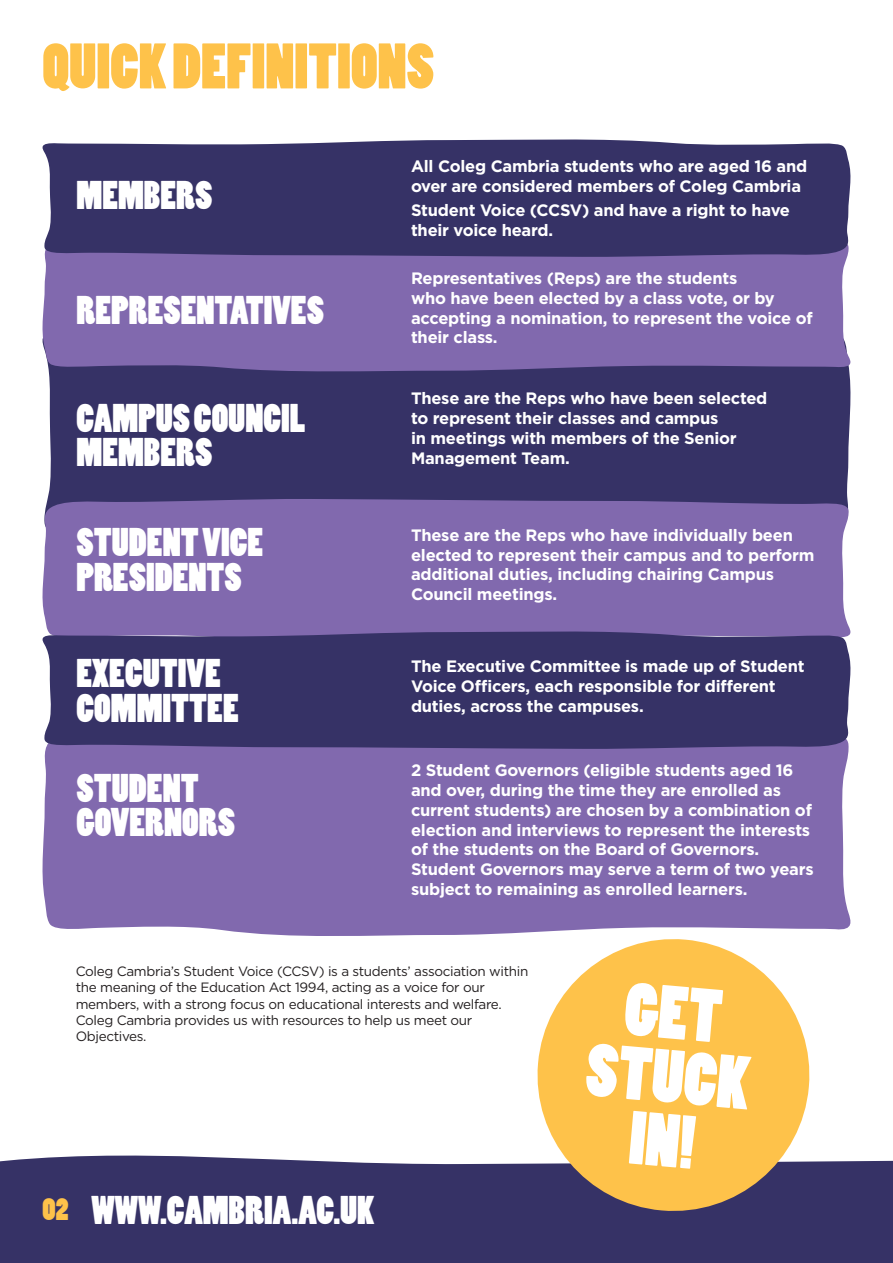
<style>
.page{position:relative;width:893px;height:1263px;background:#fff}
.page>*{position:absolute;margin:0;border:0;box-sizing:border-box;transform-origin:0 0}
.t1{font:70.35px/64.1px "Poplar Std";color:#fff;text-align:center}
.t2{font:60px "Poplar Std";color:#fec24a}
.t3{font:37.5px "Poplar Std";color:#fff}
.t4{font:29.55px "Poplar Std";color:#fec24a}
.t5{font:700 16.5px/19.8px "Gotham";letter-spacing:-.015em;color:#fff}
.t6{font:13.5px/16.2px "Gotham";letter-spacing:-.025em;color:#231f20}
</style>
<div class="page">
<div style="left:47px;top:374px;width:804px;height:125px;background:#363266"></div>
<div style="left:42px;top:257px;width:809px;height:117px;background:#8169ae"></div>
<div style="left:0;top:1155px;width:893px;height:108px;background:#363266"></div>
<div style="left:42px;top:139px;width:809px;height:118px;background:#363266"></div>
<div style="left:42px;top:499px;width:808px;height:130px;background:#8169ae"></div>
<div style="left:42px;top:749px;width:809px;height:187px;background:#8169ae"></div>
<svg style="left:42px;top:629px;width:809px;height:120px;background:#3c376c"></svg>
<svg style="left:531px;top:933px;width:284px;height:284px;fill:#fec24a"></svg>
<p class="t2" style="left:43px;top:33px;width:393px">QUICK DEFINITIONS</p>
<p class="t3" style="left:77px;top:175px;width:137px">MEMBERS</p>
<p class="t3" style="left:77px;top:290px;width:249px">REPRESENTATIVES</p>
<p class="t3" style="left:77px;top:397px;width:230px">CAMPUS COUNCIL</p>
<p class="t3" style="left:77px;top:432px;width:137px">MEMBERS</p>
<p class="t3" style="left:77px;top:522px;width:188px">STUDENT VICE</p>
<p class="t3" style="left:77px;top:556px;width:167px">PRESIDENTS</p>
<p class="t3" style="left:77px;top:652px;width:146px">EXECUTIVE</p>
<p class="t3" style="left:77px;top:687px;width:164px">COMMITTEE</p>
<p class="t3" style="left:77px;top:767px;width:124px">STUDENT</p>
<p class="t3" style="left:77px;top:802px;width:160px">GOVERNORS</p>
<p class="t5" style="left:411px;top:156px;width:398px">All Coleg Cambria students who are aged 16 and over are considered members of Coleg Cambria</p>
<p class="t5" style="left:411px;top:200px;width:380px">Student Voice (CCSV) and have a right to have their voice heard.</p>
<p class="t5" style="left:411px;top:268px;width:403px">Representatives (Reps) are the students<br>who have been elected by a class vote, or by accepting a nomination, to represent the voice of their class.</p>
<p class="t5" style="left:411px;top:389px;width:358px">These are the Reps who have been selected to represent their classes and campus<br>in meetings with members of the Senior Management Team.</p>
<p class="t5" style="left:411px;top:525px;width:405px">These are the Reps who have individually been elected to represent their campus and to perform additional duties, including chairing Campus Council meetings.</p>
<p class="t5" style="left:411px;top:656px;width:395px">The Executive Committee is made up of Student<br>Voice Officers, each responsible for different duties, across the campuses.</p>
<p class="t5" style="left:411px;top:760px;width:404px">2 Student Governors (eligible students aged 16 and over, during the time they are enrolled as current students) are chosen by a combination of election and interviews to represent the interests of the students on the Board of Governors.<br>Student Governors may serve a term of two years subject to remaining as enrolled learners.</p>
<p class="t6" style="left:76px;top:963px;width:454px">Coleg Cambria’s Student Voice (CCSV) is a students’ association within the meaning of the Education Act 1994, acting as a voice for our members, with a strong focus on educational interests and welfare.<br>Coleg Cambria provides us with resources to help us meet our Objectives.</p>
<p class="t4" style="left:43px;top:1192px;width:27px">02</p>
<p class="t3" style="left:91px;top:1189px;width:285px">WWW.CAMBRIA.AC.UK</p>
<h1 class="t1" style="left:594px;top:977px;width:166px;rotate:5deg">GET<br>STUCK<br>IN!</h1>
</div>
